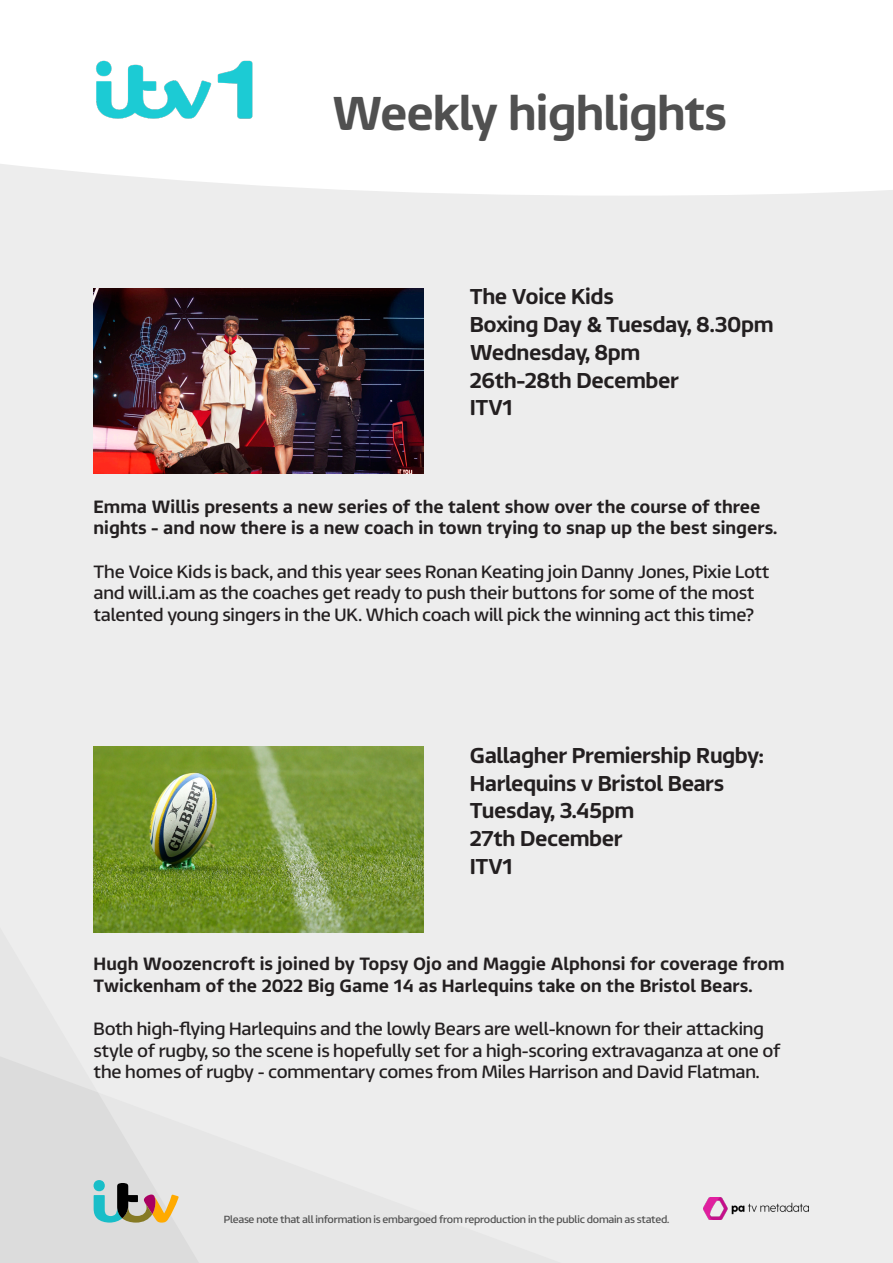
<style>
.page{position:relative;width:893px;height:1263px;background:#ededed}
.page>*{position:absolute;margin:0;border:0;box-sizing:border-box;transform-origin:0 0}
.t1{font:500 48px "ITV Reem";letter-spacing:-.02em;color:#505050}
.Programme_Heading{font:500 21.75px/27.8px "ITV Reem";letter-spacing:-.02em;color:#231f20}
.Intro_Text{font:18px/21.6px "ITV Reem";letter-spacing:-.01em;color:#231f20}
.Intro_Text-2{font:500 18px/21.6px "ITV Reem";color:#231f20}
.t2{font:10.5px "ITV Reem";letter-spacing:-.02em;color:#505050}
</style>
<div class="page">
<svg style="left:0;top:1056px;width:199px;height:207px"></svg>
<div style="left:0;top:0;width:893px;height:196px;background:#fff"></div>
<img style="left:94px;top:57px;width:162px;height:65px">
<img style="left:94px;top:288px;width:329px;height:185px">
<img style="left:94px;top:747px;width:329px;height:185px">
<img style="left:704px;top:1197px;width:104px;height:22px">
<h1 class="t1" style="left:332px;top:71px;width:397px">Weekly highlights</h1>
<p class="Programme_Heading" style="left:470px;top:281px;width:145px">The Voice Kids</p>
<p class="Programme_Heading" style="left:470px;top:309px;width:305px">Boxing Day &amp; Tuesday, 8.30pm</p>
<p class="Programme_Heading" style="left:470px;top:336px;width:172px">Wednesday, 8pm</p>
<p class="Programme_Heading" style="left:470px;top:364px;width:211px">26th-28th December</p>
<p class="Programme_Heading" style="left:470px;top:392px;width:45px">ITV1</p>
<p class="Intro_Text-2" style="left:94px;top:494px;width:668px">Emma Willis presents a new series of the talent show over the course of three</p>
<p class="Intro_Text-2" style="left:94px;top:515px;width:685px">nights - and now there is a new coach in town trying to snap up the best singers.</p>
<p class="Intro_Text" style="left:94px;top:558px;width:677px">The Voice Kids is back, and this year sees Ronan Keating join Danny Jones, Pixie Lott and will.i.am as the coaches get ready to push their buttons for some of the most talented young singers in the UK. Which coach will pick the winning act this time?</p>
<p class="Programme_Heading" style="left:470px;top:739px;width:295px">Gallagher Premiership Rugby:<br>Harlequins v Bristol Bears</p>
<p class="Programme_Heading" style="left:470px;top:795px;width:166px">Tuesday, 3.45pm</p>
<p class="Programme_Heading" style="left:470px;top:823px;width:154px">27th December</p>
<p class="Programme_Heading" style="left:470px;top:850px;width:45px">ITV1</p>
<p class="Intro_Text-2" style="left:94px;top:951px;width:693px">Hugh Woozencroft is joined by Topsy Ojo and Maggie Alphonsi for coverage from<br>Twickenham of the 2022 Big Game 14 as Harlequins take on the Bristol Bears.</p>
<p class="Intro_Text" style="left:94px;top:1016px;width:688px">Both high-flying Harlequins and the lowly Bears are well-known for their attacking style of rugby, so the scene is hopefully set for a high-scoring extravaganza at one of the homes of rugby - commentary comes from Miles Harrison and David Flatman.</p>
<p class="t2" style="left:224px;top:1210px;width:447px">Please note that all information is embargoed from reproduction in the public domain as stated.</p>
</div>
